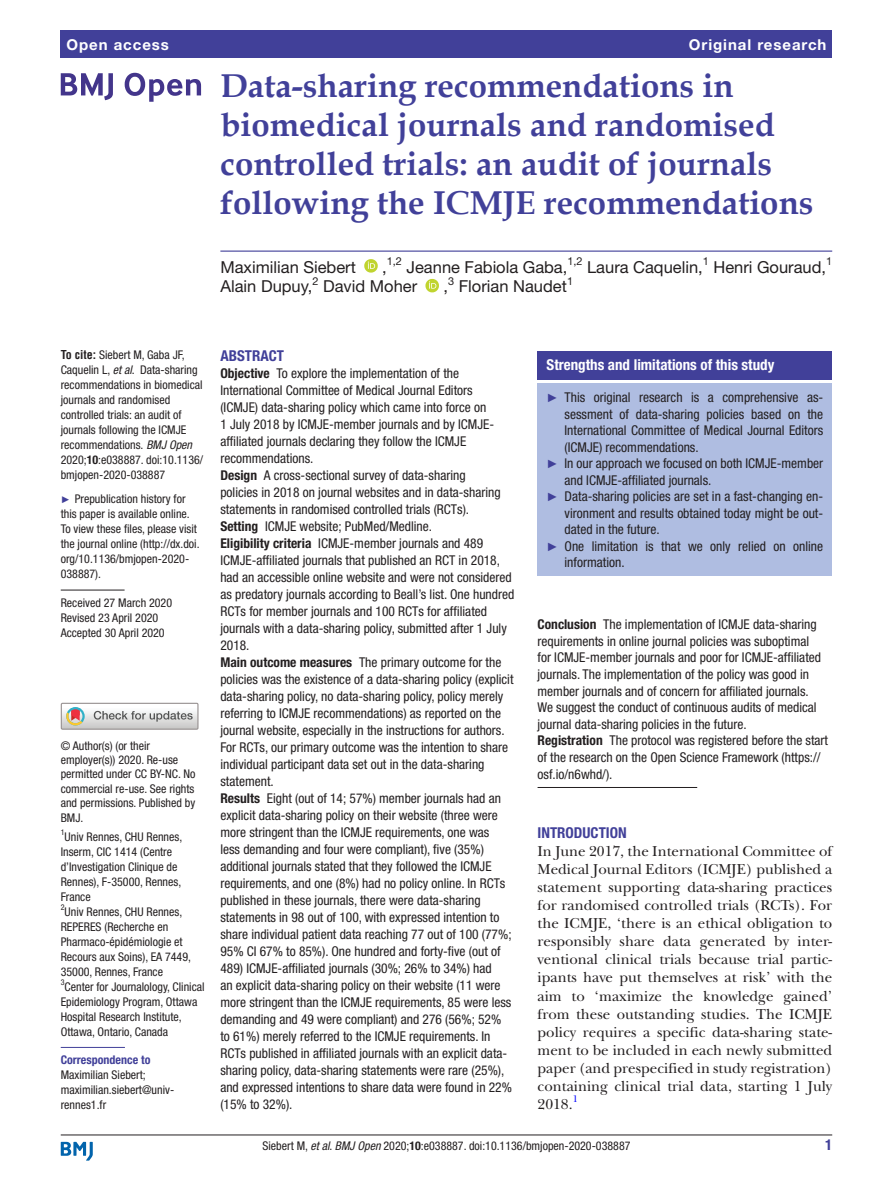
<style>
.page{position:relative;width:893px;height:1191px;background:#fff}
.page>*{position:absolute;margin:0;border:0;box-sizing:border-box;transform-origin:0 0}
.t1{font:700 33px/39px "Book Antiqua";color:#414099}
.t2{font:16.5px "Helvetica Neue LT Std";color:#231f20}
.t3{font:15px/18.1px "New Baskerville";color:#231f20;text-align:justify}
.t4{font:700 condensed 15px "Helvetica Neue LT Std";color:#fff}
.t5{font:700 15px "Helvetica Neue LT Std";letter-spacing:.065em;color:#fff}
.t6{font:700 condensed 15px "Helvetica Neue LT Std";color:#414099}
.t7{font:condensed 13.5px/17px "Helvetica Neue LT Std";color:#231f20}
.t8{font:condensed 12px/15px "Helvetica Neue LT Std";color:#231f20}
.t9{font:700 condensed 12px "Helvetica Neue LT Std";color:#414099}
.t10{font:10.95px "Helvetica Neue LT Std";color:#231f20}
.t11{font:condensed 7.95px "Helvetica Neue LT Std";color:#231f20}
.s1{font-family:"Helvetica LT Std";font-weight:700}
.s2{font-style:italic}
.s3{font-weight:700}
.s4{font-family:"Arial";font-stretch:normal;font-size:9.75px;color:#414099}
.s5{font-family:"Arial";font-stretch:normal;font-size:12px;color:#414099}
</style>
<div class="page">
<hr style="left:61px;top:1134px;width:771px;height:1px;background:#231f20">
<svg style="left:61px;top:1141px;width:32px;height:19px"></svg>
<div style="left:61px;top:31px;width:771px;height:27px;background:#414099"></div>
<hr style="left:220px;top:250px;width:612px;height:2px;background:#414099">
<svg style="left:364px;top:259px;width:14px;height:14px"></svg>
<svg style="left:425px;top:279px;width:14px;height:13px"></svg>
<hr style="left:61px;top:589px;width:64px;height:1px;background:#231f20">
<hr style="left:61px;top:1047px;width:64px;height:1px;background:#414099">
<svg style="left:61px;top:73px;width:52px;height:27px"></svg>
<svg style="left:125px;top:73px;width:76px;height:29px"></svg>
<div style="left:61px;top:702px;width:138px;height:27px;border:1px solid #969090"></div>
<svg style="left:61px;top:703px;width:137px;height:26px"></svg>
<div style="left:538px;top:351px;width:294px;height:28px;background:#414099"></div>
<div style="left:538px;top:383px;width:294px;height:193px;background:#afbde1"></div>
<hr style="left:538px;top:787px;width:159px;height:1px;background:#231f20">
<p class="t5" style="left:66px;top:35px;width:104px">Open access</p>
<p class="t5" style="left:689px;top:35px;width:139px">Original research</p>
<h1 class="t1" style="left:220px;top:66px;width:595px">Data-sharing recommendations in biomedical journals and randomised controlled trials: an audit of journals following the ICMJE recommendations</h1>
<p class="t2" style="left:220px;top:257px;width:137px">Maximilian Siebert</p>
<p class="t2" style="left:382px;top:257px;width:6px">,</p>
<p class="t10" style="left:387px;top:255px;width:17px">1,2</p>
<p class="t2" style="left:407px;top:257px;width:162px">Jeanne Fabiola Gaba,</p>
<p class="t10" style="left:567px;top:255px;width:17px">1,2</p>
<p class="t2" style="left:587px;top:257px;width:117px">Laura Caquelin,</p>
<p class="t10" style="left:703px;top:255px;width:8px">1</p>
<p class="t2" style="left:713px;top:257px;width:114px">Henri Gouraud,</p>
<p class="t10" style="left:826px;top:255px;width:8px">1</p>
<p class="t2" style="left:220px;top:277px;width:94px">Alain Dupuy,</p>
<p class="t10" style="left:312px;top:274px;width:8px">2</p>
<p class="t2" style="left:323px;top:277px;width:96px">David Moher</p>
<p class="t10" style="left:448px;top:274px;width:8px">3</p>
<p class="t2" style="left:459px;top:277px;width:110px">Florian Naudet</p>
<p class="t10" style="left:567px;top:274px;width:8px">1</p>
<p class="t2" style="left:444px;top:277px;width:6px">,</p>
<p class="t8" style="left:61px;top:347px;width:144px"><span class="s1">To cite:</span> Siebert M, Gaba JF,<br>Caquelin L, <span class="s2">et al</span>. Data-sharing recommendations in biomedical journals and randomised controlled trials: an audit of journals following the ICMJE recommendations. <span class="s2">BMJ Open<br></span>2020;<span class="s3">10</span>:e038887. doi:10.1136/ bmjopen-2020-038887</p>
<p class="t8" style="left:61px;top:491px;width:140px"><span class="s4">►</span> Prepublication history for this paper is available online.<br>To view these files, please visit the journal online (http://dx.doi. org/10.1136/bmjopen-2020-<br>038887).</p>
<p class="t8" style="left:61px;top:595px;width:113px">Received 27 March 2020<br>Revised 23 April 2020<br>Accepted 30 April 2020</p>
<p class="t8" style="left:61px;top:738px;width:136px;line-height:14.4px">© Author(s) (or their employer(s)) 2020. Re-use permitted under CC BY-NC. No commercial re-use. See rights and permissions. Published by<br>BMJ.</p>
<p class="t11" style="left:61px;top:828px;width:5px">1</p>
<p class="t8" style="left:61px;top:829px;width:123px;text-indent:4px">Univ Rennes, CHU Rennes,<br>Inserm, CIC 1414 (Centre d’Investigation Clinique de<br>Rennes), F-35000, Rennes,<br>France</p>
<p class="t11" style="left:61px;top:903px;width:5px">2</p>
<p class="t8" style="left:61px;top:904px;width:132px;text-indent:4px">Univ Rennes, CHU Rennes,<br>REPERES (Recherche en<br>Pharmaco-épidémiologie et<br>Recours aux Soins), EA 7449,<br>35000, Rennes, France</p>
<p class="t11" style="left:61px;top:978px;width:5px">3</p>
<p class="t8" style="left:61px;top:979px;width:145px;text-indent:4px">Center for Journalology, Clinical<br>Epidemiology Program, Ottawa<br>Hospital Research Institute,<br>Ottawa, Ontario, Canada</p>
<p class="t9" style="left:61px;top:1052px;width:91px">Correspondence to</p>
<p class="t8" style="left:61px;top:1067px;width:115px">Maximilian Siebert; maximilian.siebert@univ&shy;rennes1.fr</p>
<p class="t6" style="left:220px;top:347px;width:65px">Abstract</p>
<p class="t7" style="left:220px;top:365px;width:295px"><span class="s3">Objective</span> To explore the implementation of the International Committee of Medical Journal Editors<br>(ICMJE) data-sharing policy which came into force on<br>1 July 2018 by ICMJE-member journals and by ICMJE&shy;affiliated journals declaring they follow the ICMJE recommendations.<br><span class="s3">Design</span> A cross-sectional survey of data-sharing<br>policies in 2018 on journal websites and in data-sharing statements in randomised controlled trials (RCTs).<br><span class="s3">Setting</span> ICMJE website; PubMed/Medline.<br><span class="s3">Eligibility criteria</span> ICMJE-member journals and 489<br>ICMJE-affiliated journals that published an RCT in 2018, had an accessible online website and were not considered as predatory journals according to Beall’s list. One hundred RCTs for member journals and 100 RCTs for affiliated journals with a data-sharing policy, submitted after 1 July 2018.<br><span class="s3">Main outcome measures</span> The primary outcome for the policies was the existence of a data-sharing policy (explicit data-sharing policy, no data-sharing policy, policy merely referring to ICMJE recommendations) as reported on the journal website, especially in the instructions for authors.<br>For RCTs, our primary outcome was the intention to share individual participant data set out in the data-sharing statement.<br><span class="s3">Results</span> Eight (out of 14; 57%) member journals had an explicit data-sharing policy on their website (three were more stringent than the ICMJE requirements, one was<br>less demanding and four were compliant), five (35%) additional journals stated that they followed the ICMJE requirements, and one (8%) had no policy online. In RCTs published in these journals, there were data-sharing statements in 98 out of 100, with expressed intention to share individual patient data reaching 77 out of 100 (77%; 95% CI 67% to 85%). One hundred and forty-five (out of 489) ICMJE-affiliated journals (30%; 26% to 34%) had<br>an explicit data-sharing policy on their website (11 were more stringent than the ICMJE requirements, 85 were less demanding and 49 were compliant) and 276 (56%; 52%<br>to 61%) merely referred to the ICMJE requirements. In RCTs published in affiliated journals with an explicit data&shy;sharing policy, data-sharing statements were rare (25%), and expressed intentions to share data were found in 22% (15% to 32%).</p>
<p class="t4" style="left:547px;top:356px;width:229px">Strengths and limitations of this study</p>
<p class="t7" style="left:547px;top:389px;width:278px"><span class="s5">►</span> This original research is a comprehensive as-</p>
<p class="t7" style="left:565px;top:405px;width:260px">sessment of data-sharing policies based on the</p>
<p class="t7" style="left:565px;top:422px;width:260px">International Committee of Medical Journal Editors</p>
<p class="t7" style="left:565px;top:438px;width:136px">(ICMJE) recommendations.</p>
<p class="t7" style="left:547px;top:455px;width:278px"><span class="s5">►</span> In our approach we focused on both ICMJE-member</p>
<p class="t7" style="left:565px;top:471px;width:148px">and ICMJE-affiliated journals.</p>
<p class="t7" style="left:547px;top:488px;width:278px"><span class="s5">►</span> Data-sharing policies are set in a fast-changing en-</p>
<p class="t7" style="left:565px;top:504px;width:260px">vironment and results obtained today might be out-</p>
<p class="t7" style="left:565px;top:521px;width:97px">dated in the future.</p>
<p class="t7" style="left:547px;top:537px;width:278px"><span class="s5">►</span> One limitation is that we only relied on online</p>
<p class="t7" style="left:565px;top:554px;width:62px">information.</p>
<p class="t7" style="left:538px;top:616px;width:292px"><span class="s3">Conclusion</span> The implementation of ICMJE data-sharing requirements in online journal policies was suboptimal<br>for ICMJE-member journals and poor for ICMJE-affiliated journals. The implementation of the policy was good in member journals and of concern for affiliated journals.<br>We suggest the conduct of continuous audits of medical journal data-sharing policies in the future.<br><span class="s3">Registration</span> The protocol was registered before the start of the research on the Open Science Framework (https:// osf.io/n6whd/).</p>
<p class="t6" style="left:538px;top:823px;width:91px">Introduction</p>
<p class="t3" style="left:538px;top:841px;width:296px">In June 2017, the International Committee of Medical Journal Editors (ICMJE) published a statement supporting data-sharing practices for randomised controlled trials (RCTs). For the ICMJE, ‘there is an ethical obligation to responsibly share data generated by inter&shy;ventional clinical trials because trial partic&shy;ipants have put themselves at risk’ with the aim to ‘maximize the knowledge gained’ from these outstanding studies. The ICMJE policy requires a specific data-sharing state&shy;ment to be included in each newly submitted paper (and prespecified in study registration) containing clinical trial data, starting 1 July 2018.<sup>1</sup></p>
<p class="t8" style="left:262px;top:1137px;width:370px">Siebert M, <span class="s2">et al</span>. <span class="s2">BMJ Open</span> 2020;<span class="s3">10</span>:e038887. doi:10.1136/bmjopen-2020-038887</p>
<p class="t6" style="left:825px;top:1135px;width:9px">1</p>
</div>
